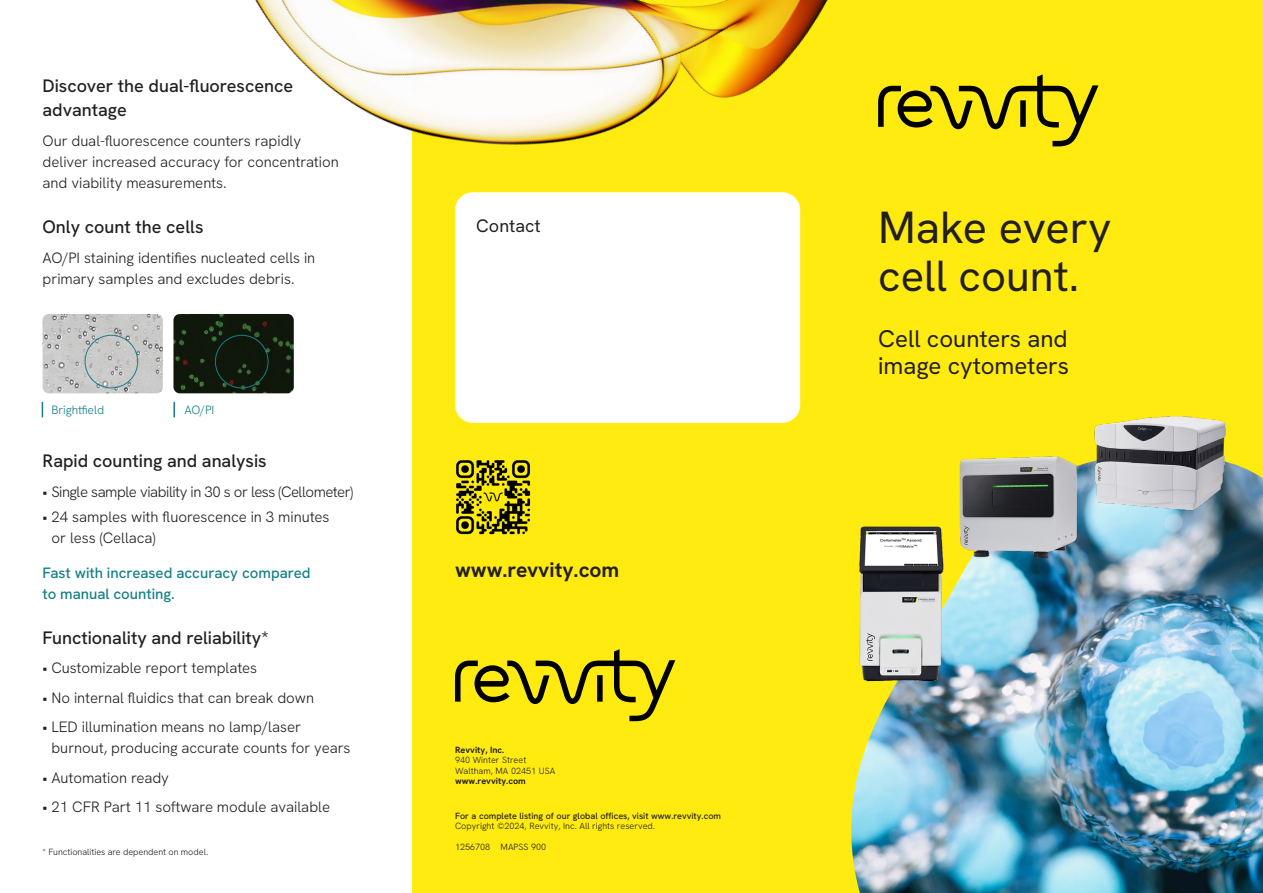
<style>
.page{position:relative;width:1263px;height:893px;background:#fff}
.page>*{position:absolute;margin:0;border:0;box-sizing:border-box;transform-origin:0 0}
.t1{font:45px "Hanken Grotesk";color:#231f20}
.t2{font:43.5px "Hanken Grotesk";color:#231f20}
.t3{font:24px/27px "Hanken Grotesk";color:#231f20}
.t4{font:700 21px "Hanken Grotesk";color:#231f20}
.t5{font:500 18px/24px "Hanken Grotesk";color:#231f20}
.t6{font:18px "Hanken Grotesk";color:#231f20}
.t7{font:300 15px/21px "Hanken Grotesk";color:#231f20}
.t8{font:500 15px/21px "Hanken Grotesk";color:#148087}
.t9{font:300 15px "Hanken Grotesk";letter-spacing:-.03em;color:#231f20}
.t10{font:300 12px "Hanken Grotesk";color:#148087}
.t11{font:300 9px/10.5px "Hanken Grotesk";color:#231f20}
.Signoff_Address{font:500 9px "Hanken Grotesk";color:#231f20}
.s1{font-weight:700}
</style>
<div class="page">
<div style="left:412px;top:0;width:851px;height:893px;background:#ffeb0f"></div>
<img style="left:255px;top:0;width:573px;height:145px">
<svg style="left:455px;top:649px;width:220px;height:72px"></svg>
<svg style="left:878px;top:74px;width:220px;height:72px"></svg>
<img style="left:851px;top:462px;width:412px;height:431px">
<img style="left:851px;top:523px;width:127px;height:162px">
<img style="left:1088px;top:416px;width:139px;height:121px">
<div style="left:455px;top:192px;width:345px;height:231px;background:#fff;border-radius:18px"></div>
<img style="left:43px;top:314px;width:120px;height:79px">
<img style="left:173px;top:314px;width:121px;height:79px">
<svg style="left:42px;top:402px;width:1px;height:15px"></svg>
<svg style="left:173px;top:402px;width:2px;height:15px"></svg>
<div style="left:85px;top:335px;width:53px;height:53px;border:1px solid #148087;border-radius:50%"></div>
<div style="left:215px;top:335px;width:53px;height:53px;border:1px solid #148087;border-radius:50%"></div>
<img style="left:954px;top:456px;width:128px;height:104px">
<img style="left:456px;top:460px;width:75px;height:75px">
<p class="t5" style="left:43px;top:74px;width:252px">Discover the dual-fluorescence advantage</p>
<p class="t7" style="left:43px;top:130px;width:298px">Our dual-fluorescence counters rapidly deliver increased accuracy for concentration and viability measurements.</p>
<p class="t5" style="left:43px;top:215px;width:162px">Only count the cells</p>
<p class="t7" style="left:43px;top:247px;width:274px">AO/PI staining identifies nucleated cells in primary samples and excludes debris.</p>
<p class="t10" style="left:51px;top:402px;width:54px">Brightfield</p>
<p class="t10" style="left:184px;top:402px;width:32px">AO/PI</p>
<p class="t5" style="left:43px;top:449px;width:226px">Rapid counting and analysis</p>
<p class="t9" style="left:43px;top:482px;width:312px">• Single sample viability in 30 s or less (Cellometer)</p>
<p class="t7" style="left:51px;top:506px;width:279px;text-indent:-9px">• 24 samples with fluorescence in 3 minutes or less (Cellaca)</p>
<p class="t8" style="left:43px;top:562px;width:269px">Fast with increased accuracy compared to manual counting.</p>
<p class="t5" style="left:43px;top:625px;width:228px">Functionality and reliability*</p>
<p class="t7" style="left:43px;top:657px;width:216px">• Customizable report templates</p>
<p class="t7" style="left:43px;top:687px;width:273px">• No internal fluidics that can break down</p>
<p class="t7" style="left:51px;top:716px;width:300px;text-indent:-9px">• LED illumination means no lamp/laser burnout, producing accurate counts for years</p>
<p class="t7" style="left:43px;top:767px;width:128px">• Automation ready</p>
<p class="t7" style="left:43px;top:796px;width:289px">• 21 CFR Part 11 software module available</p>
<p class="t11" style="left:43px;top:846px;width:167px">* Functionalities are dependent on model.</p>
<p class="t6" style="left:476px;top:214px;width:66px">Contact</p>
<p class="t4" style="left:455px;top:556px;width:166px">www.revvity.com</p>
<p class="t11" style="left:455px;top:744px;width:102px"><span class="s1">Revvity, Inc.<br></span>940 Winter Street<br>Waltham, MA 02451 USA <span class="s1">www.revvity.com</span></p>
<p class="Signoff_Address" style="left:455px;top:810px;width:268px">For a complete listing of our global offices, visit www.revvity.com</p>
<p class="t11" style="left:455px;top:821px;width:202px">Copyright ©2024, Revvity, Inc. All rights reserved.</p>
<p class="t11" style="left:455px;top:842px;width:93px">1256708 MAPSS 900</p>
<p class="t1" style="left:878px;top:198px;width:235px">Make every</p>
<p class="t2" style="left:878px;top:248px;width:203px">cell count.</p>
<p class="t3" style="left:878px;top:325px;width:192px">Cell counters and image cytometers</p>
</div>
